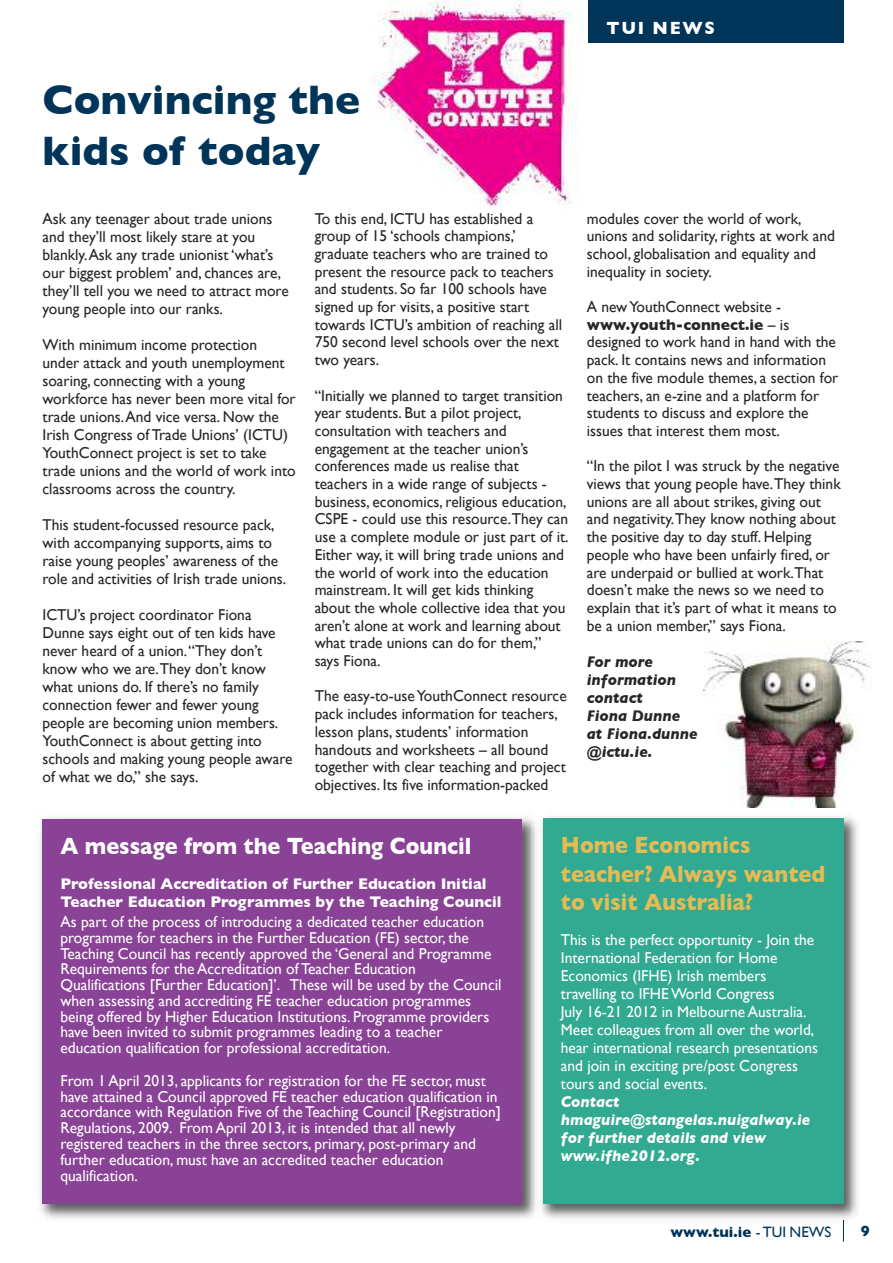
<style>
.page{position:relative;width:893px;height:1263px;background:#fff}
.page>*{position:absolute;margin:0;border:0;box-sizing:border-box;transform-origin:0 0}
.t1{font:700 42px/51px "Gill Sans";color:#003458}
.t2{font:700 24px/28.8px "Gill Sans";color:#e4bb54;scale:.9 1}
.t3{font:700 24px "Gill Sans";color:#fff;scale:.9 1}
.t4{font:700 18px "Gill Sans";letter-spacing:.1em;color:#fff;scale:.95 1}
.t5{font:15.75px/17.7px "Gill Sans";color:#272627}
.t6{font:15.75px/15.8px "Gill Sans";color:#fff}
.t7{font:700 15.75px/18px "Gill Sans";color:#fff}
.t8{font:italic 700 15.75px/18px "Gill Sans";color:#fff}
.t9{font:italic 700 15.75px/18px "Gill Sans";color:#272627}
.t10{font:700 15px "Gill Sans";color:#003458}
.s1{font-weight:700}
.s2{font-weight:400}
</style>
<div class="page">
<img style="left:367px;top:0;width:205px;height:207px">
<div style="left:588px;top:0;width:256px;height:43px;background:#003458"></div>
<img style="left:40px;top:817px;width:495px;height:402px">
<div style="left:43px;top:820px;width:479px;height:384px;background:#894295"></div>
<img style="left:542px;top:816px;width:316px;height:403px">
<svg style="left:843px;top:1220px;width:1px;height:22px"></svg>
<div style="left:543px;top:818px;width:300px;height:386px;background:#32a991"></div>
<img style="left:704px;top:642px;width:168px;height:166px">
<p class="t4" style="left:606px;top:18px;width:116px">tui NeWS</p>
<h1 class="t1" style="left:43px;top:74px;width:319px">convincing the kids of today</h1>
<p class="t5" style="left:43px;top:209px;width:248px">Ask any teenager about trade unions and they’ll most likely stare at you blankly.Ask any trade unionist ‘what’s our biggest problem’ and, chances are, they’ll tell you we need to attract more young people into our ranks.</p>
<p class="t5" style="left:43px;top:335px;width:255px">With minimum income protection under attack and youth unemployment soaring, connecting with a young workforce has never been more vital for trade unions.And vice versa. Now the irish Congress of Trade Unions’ (iCTU)<br>YouthConnect project is set to take trade unions and the world of work into classrooms across the country.</p>
<p class="t5" style="left:43px;top:515px;width:245px">This student-focussed resource pack, with accompanying supports, aims to raise young peoples’ awareness of the role and activities of irish trade unions.</p>
<p class="t5" style="left:43px;top:605px;width:251px">iCTU’s project coordinator Fiona Dunne says eight out of ten kids have never heard of a union.“They don’t know who we are.They don’t know what unions do. if there’s no family connection fewer and fewer young people are becoming union members.<br>YouthConnect is about getting into schools and making young people aware of what we do,” she says.</p>
<p class="t5" style="left:315px;top:209px;width:249px">To this end, iCTU has established a group of 15 ‘schools champions,’ graduate teachers who are trained to present the resource pack to teachers and students. So far 100 schools have signed up for visits, a positive start towards iCTU’s ambition of reaching all 750 second level schools over the next two years.</p>
<p class="t5" style="left:315px;top:386px;width:255px">“initially we planned to target transition year students. But a pilot project, consultation with teachers and engagement at the teacher union’s conferences made us realise that teachers in a wide range of subjects - business, economics, religious education, CSPe - could use this resource.They can use a complete module or just part of it. either way, it will bring trade unions and the world of work into the education mainstream. it will get kids thinking about the whole collective idea that you aren’t alone at work and learning about what trade unions can do for them,” says Fiona.</p>
<p class="t5" style="left:315px;top:687px;width:254px">The easy-to-useYouthConnect resource pack includes information for teachers, lesson plans, students’ information handouts and worksheets – all bound together with clear teaching and project objectives. its five information-packed</p>
<p class="t5" style="left:587px;top:209px;width:250px">modules cover the world of work, unions and solidarity, rights at work and school, globalisation and equality and inequality in society.</p>
<p class="t5" style="left:587px;top:298px;width:253px">A newYouthConnect website - <span class="s1">www.youth-connect.ie</span> – is designed to work hand in hand with the pack. it contains news and information on the five module themes, a section for teachers, an e-zine and a platform for students to discuss and explore the issues that interest them most.</p>
<p class="t5" style="left:587px;top:457px;width:255px">“in the pilot i was struck by the negative views that young people have.They think unions are all about strikes, giving out and negativity.They know nothing about the positive day to day stuff. Helping people who have been unfairly fired, or are underpaid or bullied at work.That doesn’t make the news so we need to explain that it’s part of what it means to be a union member,” says Fiona.</p>
<p class="t9" style="left:587px;top:652px;width:112px">For more information contact<br>Fiona Dunne at Fiona.dunne @ictu.ie.</p>
<h2 class="t3" style="left:61px;top:832px;width:458px">a message from the teaching council</h2>
<p class="t7" style="left:61px;top:875px;width:443px">Professional accreditation of further education initial teacher education Programmes by the teaching council</p>
<p class="t6" style="left:61px;top:914px;width:442px">As part of the process of introducing a dedicated teacher education programme for teachers in the Further education (Fe) sector, the Teaching Council has recently approved the ‘General and Programme requirements for the Accreditation of Teacher education Qualifications [Further education]’. These will be used by the Council when assessing and accrediting Fe teacher education programmes being offered by Higher education institutions. Programme providers have been invited to submit programmes leading to a teacher education qualification for professional accreditation.</p>
<p class="t6" style="left:60px;top:1073px;width:442px">From 1 April 2013, applicants for registration for the Fe sector, must have attained a Council approved Fe teacher education qualification in accordance with regulation Five of the Teaching Council [registration] regulations, 2009. From April 2013, it is intended that all newly registered teachers in the three sectors, primary, post-primary and further education, must have an accredited teacher education qualification.</p>
<h2 class="t2" style="left:561px;top:830px;width:295px">home economics teacher? always wanted to visit australia?</h2>
<p class="t6" style="left:561px;top:931px;width:259px;line-height:18px">This is the perfect opportunity - Join the international Federation for Home economics (iFHe) irish members travelling to iFHeWorld Congress<br>July 16-21 2012 in Melbourne Australia.<br>Meet colleagues from all over the world, hear international research presentations and join in exciting pre/post Congress tours and social events.</p>
<p class="t8" style="left:561px;top:1093px;width:251px">Contact hmaguire@stangelas.nuigalway.ie for further details and view www.ifhe2012.org.</p>
<p class="t10" style="left:670px;top:1223px;width:162px">www.tui.ie <span class="s2">- TUi NeWS</span></p>
<p class="t10" style="left:861px;top:1222px;width:10px">9</p>
</div>
